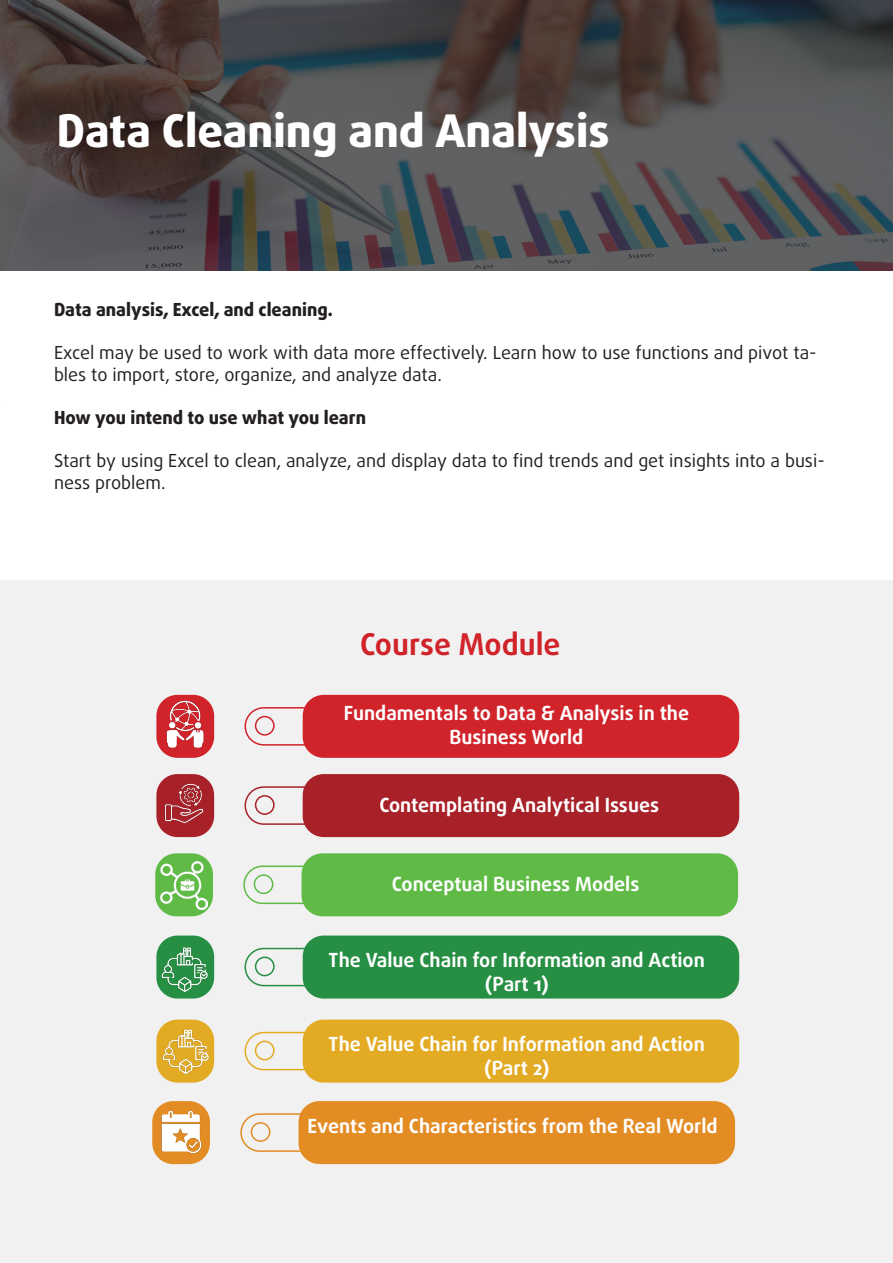
<style>
.page{position:relative;width:893px;height:1263px;background:#fff}
.page>*{position:absolute;margin:0;border:0;box-sizing:border-box;transform-origin:0 0}
.t1{font:800 45px "Daxline Pro";color:#fff}
.t2{font:700 30px "Daxline Pro";color:#d1232a}
.t3{font:700 19.5px "Daxline Pro";color:#fff}
.t4{font:18px/21.6px "Daxline Pro";color:#231f20}
.t5{font:800 18px "Daxline Pro";color:#231f20}
</style>
<div class="page">
<div style="left:1px;top:581px;width:892px;height:682px;background:#f1f1f1"></div>
<div style="left:255px;top:716px;width:20px;height:20px;border:2px solid #d1232a;border-radius:50%"></div>
<div style="left:255px;top:795px;width:20px;height:20px;border:2px solid #a82129;border-radius:50%"></div>
<div style="left:243px;top:865px;width:438px;height:39px;border:2px solid #60bb46;border-radius:19px"></div>
<div style="left:254px;top:874px;width:19px;height:20px;border:2px solid #60bb46;border-radius:50%"></div>
<div style="left:245px;top:948px;width:437px;height:38px;border:2px solid #268f43;border-radius:19px"></div>
<div style="left:255px;top:956px;width:20px;height:20px;border:2px solid #268f43;border-radius:50%"></div>
<div style="left:245px;top:1032px;width:437px;height:38px;border:2px solid #e3aa23;border-radius:19px"></div>
<div style="left:255px;top:1040px;width:20px;height:20px;border:2px solid #e3aa23;border-radius:50%"></div>
<div style="left:251px;top:1122px;width:19px;height:20px;border:2px solid #e48c24;border-radius:50%"></div>
<div style="left:303px;top:695px;width:436px;height:63px;background:#d1232a;border-radius:21px"></div>
<div style="left:303px;top:774px;width:436px;height:63px;background:#a82129;border-radius:21px"></div>
<div style="left:302px;top:853px;width:436px;height:63px;background:#60bb46;border-radius:21px"></div>
<div style="left:303px;top:935px;width:436px;height:63px;background:#268f43;border-radius:21px"></div>
<div style="left:303px;top:1019px;width:436px;height:63px;background:#e3aa23;border-radius:21px"></div>
<div style="left:298px;top:1101px;width:437px;height:63px;background:#e48c24;border-radius:21px"></div>
<div style="left:156px;top:695px;width:58px;height:63px;background:#d1232a;border-radius:21px"></div>
<div style="left:156px;top:774px;width:58px;height:63px;background:#a82129;border-radius:21px"></div>
<div style="left:155px;top:853px;width:58px;height:63px;background:#60bb46;border-radius:21px"></div>
<div style="left:156px;top:935px;width:58px;height:63px;background:#268f43;border-radius:21px"></div>
<div style="left:156px;top:1019px;width:58px;height:63px;background:#e3aa23;border-radius:21px"></div>
<div style="left:152px;top:1101px;width:58px;height:63px;background:#e48c24;border-radius:21px"></div>
<svg style="left:0;top:0;width:892px;height:270px;background:#4d4a4b"></svg>
<img style="left:159px;top:698px;width:56px;height:56px">
<img style="left:156px;top:776px;width:55px;height:53px">
<img style="left:161px;top:861px;width:46px;height:49px">
<img style="left:161px;top:947px;width:48px;height:46px">
<img style="left:162px;top:1027px;width:48px;height:48px">
<img style="left:156px;top:1105px;width:51px;height:53px">
<p class="t1" style="left:57px;top:101px;width:554px">Data Cleaning and Analysis</p>
<p class="t5" style="left:54px;top:297px;width:280px">Data analysis, Excel, and cleaning.</p>
<p class="t4" style="left:54px;top:342px;width:764px">Excel may be used to work with data more effectively. Learn how to use functions and pivot ta&shy;bles to import, store, organize, and analyze data.</p>
<p class="t5" style="left:54px;top:405px;width:314px">How you intend to use what you learn</p>
<p class="t4" style="left:54px;top:450px;width:772px">Start by using Excel to clean, analyze, and display data to find trends and get insights into a busi&shy;ness problem.</p>
<p class="t2" style="left:360px;top:624px;width:202px">Course Module</p>
<p class="t3" style="left:344px;top:700px;width:347px">Fundamentals to Data &amp; Analysis in the</p>
<p class="t3" style="left:450px;top:724px;width:135px">Business World</p>
<p class="t3" style="left:379px;top:792px;width:281px">Contemplating Analytical Issues</p>
<p class="t3" style="left:392px;top:871px;width:249px">Conceptual Business Models</p>
<p class="t3" style="left:329px;top:947px;width:378px">The Value Chain for Information and Action</p>
<p class="t3" style="left:485px;top:970px;width:66px">(Part 1)</p>
<p class="t3" style="left:329px;top:1031px;width:378px">The Value Chain for Information and Action</p>
<p class="t3" style="left:484px;top:1055px;width:67px">(Part 2)</p>
<p class="t3" style="left:308px;top:1113px;width:412px">Events and Characteristics from the Real World</p>
</div>
